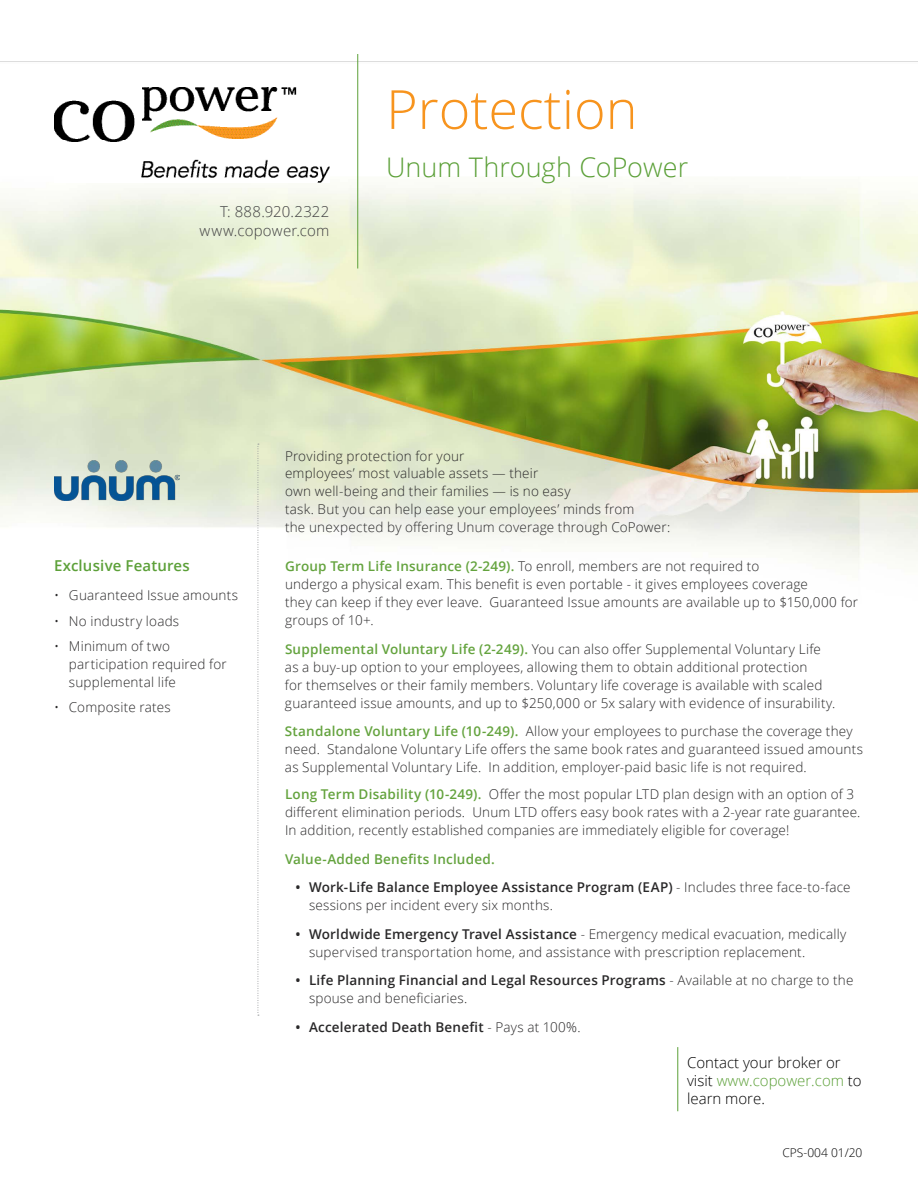
<style>
.page{position:relative;width:918px;height:1188px;background:#fff}
.page>*{position:absolute;margin:0;border:0;box-sizing:border-box;transform-origin:0 0}
.t1{font:300 54px "Open Sans";color:#f7941e}
.t2{font:300 27px "Open Sans";color:#5ca038}
.t3{font:300 15px/18px "Open Sans";color:#000}
.t4{font:300 15px/18.8px "Open Sans";letter-spacing:.015em;color:#414042;text-align:right}
.t5{font:600 15px "Open Sans";letter-spacing:.01em;color:#5ca038}
.t6{font:300 13.5px/18px "Open Sans";letter-spacing:.015em;color:#292829}
.t7{font:600 13.5px "Open Sans";letter-spacing:.015em;color:#292829}
.t8{font:600 13.5px "Open Sans";letter-spacing:.015em;color:#64a33e}
.t9{font:300 12px "Open Sans";color:#000}
.s1{font-weight:600;color:#64a33e}
.s2{font-weight:600}
.s3{font-weight:300}
.s4{color:#5ca038}
</style>
<div class="page">
<img style="left:0;top:62px;width:918px;height:605px">
<img style="left:54px;top:88px;width:275px;height:94px">
<hr style="left:357px;top:54px;width:1px;height:214px;background:#5ca038">
<hr style="left:678px;top:1047px;width:1px;height:64px;background:#5ca038">
<svg style="left:258px;top:444px;width:1px;height:572px"></svg>
<img style="left:54px;top:460px;width:126px;height:41px">
<p class="t4" style="left:200px;top:202px;width:131px">T: 888.920.2322 www.copower.com</p>
<h1 class="t1" style="left:386px;top:72px;width:253px">Protection</h1>
<h2 class="t2" style="left:386px;top:149px;width:304px">Unum Through CoPower</h2>
<p class="t5" style="left:54px;top:556px;width:137px">Exclusive Features</p>
<p class="t6" style="left:54px;top:586px;width:186px">• Guaranteed Issue amounts</p>
<p class="t6" style="left:54px;top:611px;width:127px">• No industry loads</p>
<p class="t6" style="left:69px;top:637px;width:159px;text-indent:-15px">• Minimum of two participation required for supplemental life</p>
<p class="t6" style="left:54px;top:698px;width:118px">• Composite rates</p>
<p class="t6" style="left:285px;top:446px;width:387px">Providing protection for your<br>employees’ most valuable assets — their<br>own well-being and their families — is no easy<br>task. But you can help ease your employees’ minds from<br>the unexpected by offering Unum coverage through CoPower:</p>
<p class="t6" style="left:285px;top:557px;width:575px"><span class="s1">Group Term Life Insurance (2-249).</span> To enroll, members are not required to<br>undergo a physical exam. This benefit is even portable - it gives employees coverage<br>they can keep if they ever leave. Guaranteed Issue amounts are available up to $150,000 for groups of 10+.</p>
<p class="t6" style="left:285px;top:640px;width:552px"><span class="s1">Supplemental Voluntary Life (2-249).</span> You can also offer Supplemental Voluntary Life as a buy-up option to your employees, allowing them to obtain additional protection<br>for themselves or their family members. Voluntary life coverage is available with scaled guaranteed issue amounts, and up to $250,000 or 5x salary with evidence of insurability.</p>
<p class="t6" style="left:285px;top:722px;width:580px"><span class="s1">Standalone Voluntary Life (10-249).</span> Allow your employees to purchase the coverage they need. Standalone Voluntary Life offers the same book rates and guaranteed issued amounts as Supplemental Voluntary Life. In addition, employer-paid basic life is not required.</p>
<p class="t6" style="left:285px;top:785px;width:577px"><span class="s1">Long Term Disability (10-249).</span> Offer the most popular LTD plan design with an option of 3 different elimination periods. Unum LTD offers easy book rates with a 2-year rate guarantee.<br>In addition, recently established companies are immediately eligible for coverage!</p>
<p class="t8" style="left:285px;top:850px;width:211px">Value-Added Benefits Included.</p>
<p class="t6" style="left:309px;top:878px;width:543px;text-indent:-14px"><span class="s2">• Work-Life Balance Employee Assistance Program (EAP)</span> - Includes three face-to-face sessions per incident every six months.</p>
<p class="t6" style="left:309px;top:925px;width:539px;text-indent:-14px"><span class="s2">• Worldwide Emergency Travel Assistance</span> - Emergency medical evacuation, medically supervised transportation home, and assistance with prescription replacement.</p>
<p class="t6" style="left:309px;top:971px;width:546px;text-indent:-14px"><span class="s2">• Life Planning Financial and Legal Resources Programs</span> - Available at no charge to the spouse and beneficiaries.</p>
<p class="t7" style="left:296px;top:1018px;width:287px">• Accelerated Death Benefit <span class="s3">- Pays at 100%.</span></p>
<p class="t3" style="left:687px;top:1053px;width:176px">Contact your broker or visit <span class="s4">www.copower.com</span> to learn more.</p>
<p class="t9" style="left:782px;top:1144px;width:82px">CPS-004 01/20</p>
</div>
